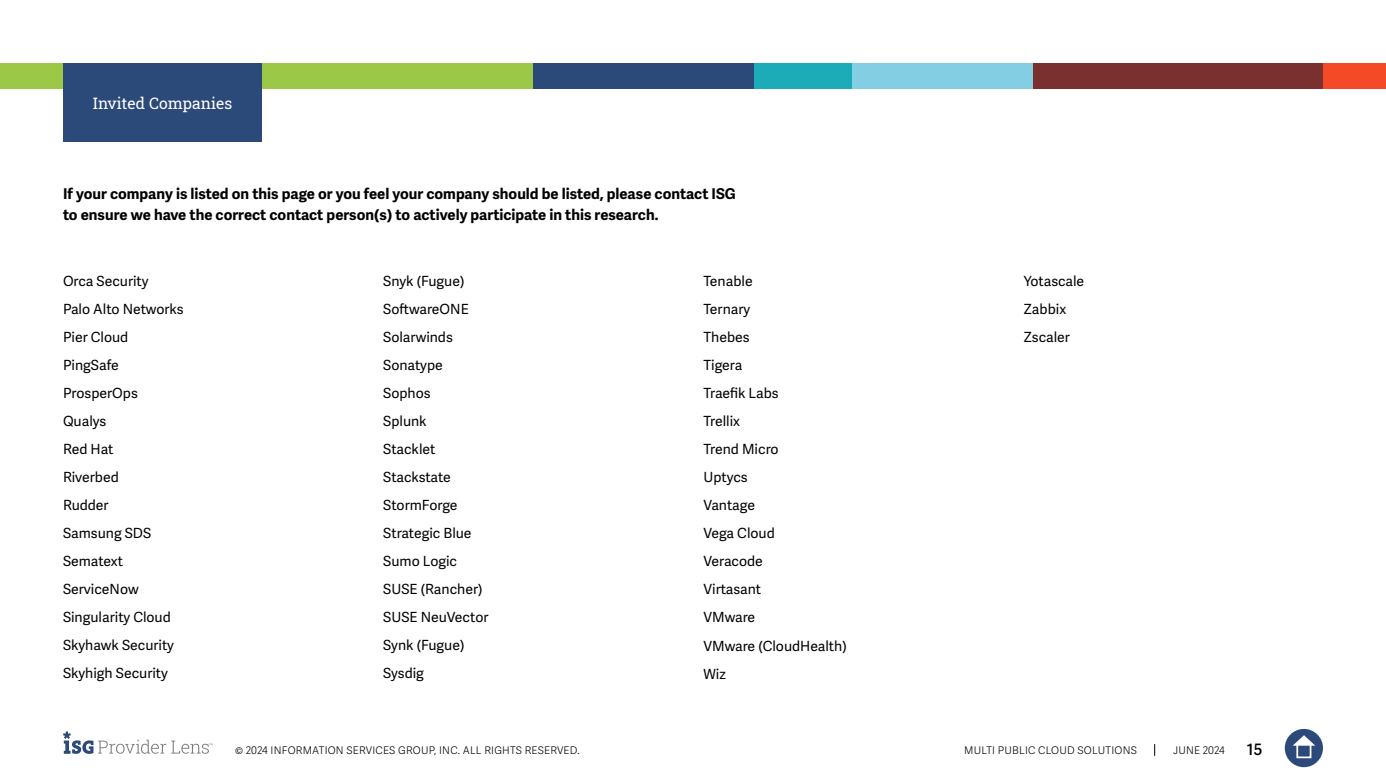
<style>
.page{position:relative;width:1386px;height:780px;background:#fff}
.page>*{position:absolute;margin:0;border:0;box-sizing:border-box;transform-origin:0 0}
.t1{font:15.75px "Roboto Slab ISG P Regular";color:#fff}
.t2{font:600 15.75px "Adelle Sans";color:#000}
.t3{font:700 14.88px/21px "Adelle Sans";color:#000101}
.t4{font:14px/28px "Adelle Sans";color:#000}
.t5{font:300 10.5px "Adelle Sans";letter-spacing:.02em;color:#000}
</style>
<div class="page">
<svg style="left:1154px;top:744px;width:1px;height:12px"></svg>
<svg style="left:63px;top:731px;width:150px;height:23px"></svg>
<div style="left:1285px;top:729px;width:38px;height:38px;background:#2b4a79;border-radius:50%"></div>
<svg style="left:1293px;top:735px;width:22px;height:10px"></svg>
<div style="left:1296px;top:743px;width:15px;height:15px;border:2px solid #fff"></div>
<div style="left:0;top:63px;width:533px;height:25px;background:#9bc947"></div>
<div style="left:533px;top:63px;width:223px;height:25px;background:#2b4a79"></div>
<div style="left:850px;top:63px;width:184px;height:25px;background:#84cee3"></div>
<div style="left:1323px;top:63px;width:63px;height:25px;background:#f54a26"></div>
<div style="left:1033px;top:63px;width:290px;height:25px;background:#7a302e"></div>
<div style="left:754px;top:63px;width:98px;height:25px;background:#1cabb9"></div>
<div style="left:63px;top:63px;width:199px;height:79px;background:#2b4a79"></div>
<p class="t1" style="left:93px;top:92px;width:141px">Invited Companies</p>
<p class="t3" style="left:63px;top:183px;width:674px">If your company is listed on this page or you feel your company should be listed, please contact ISG to ensure we have the correct contact person(s) to actively participate in this research.</p>
<p class="t4" style="left:63px;top:267px;width:122px">Orca Security<br>Palo Alto Networks<br>Pier Cloud<br>PingSafe<br>ProsperOps<br>Qualys<br>Red Hat<br>Riverbed<br>Rudder<br>Samsung SDS<br>Sematext<br>ServiceNow<br>Singularity Cloud<br>Skyhawk Security<br>Skyhigh Security</p>
<p class="t4" style="left:383px;top:267px;width:107px">Snyk (Fugue)<br>SoftwareONE<br>Solarwinds<br>Sonatype<br>Sophos<br>Splunk<br>Stacklet<br>Stackstate<br>StormForge<br>Strategic Blue<br>Sumo Logic<br>SUSE (Rancher)<br>SUSE NeuVector<br>Synk (Fugue)<br>Sysdig</p>
<p class="t4" style="left:704px;top:268px;width:145px">Tenable<br>Ternary<br>Thebes<br>Tigera<br>Traefik Labs<br>Trellix<br>Trend Micro<br>Uptycs<br>Vantage<br>Vega Cloud<br>Veracode<br>Virtasant<br>VMware<br>VMware (CloudHealth)<br>Wiz</p>
<p class="t4" style="left:1024px;top:268px;width:62px">Yotascale<br>Zabbix<br>Zscaler</p>
<p class="t5" style="left:235px;top:744px;width:346px">© 2024 INFORMATION SERVICES GROUP, INC. ALL RIGHTS RESERVED.</p>
<p class="t5" style="left:964px;top:744px;width:174px">MULTI PUBLIC CLOUD SOLUTIONS</p>
<p class="t5" style="left:1173px;top:744px;width:53px">JUNE 2024</p>
<p class="t2" style="left:1247px;top:740px;width:17px">15</p>
</div>
